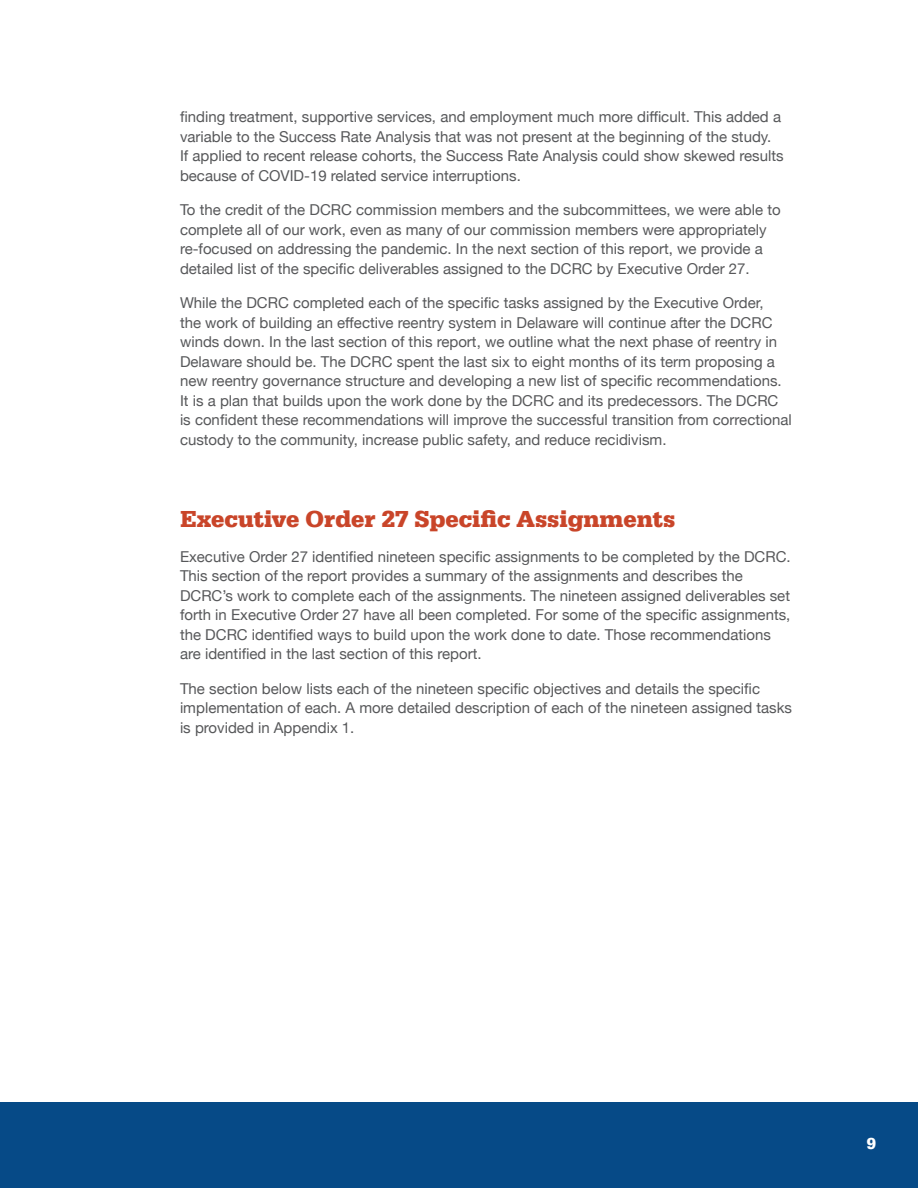
<style>
.page{position:relative;width:918px;height:1188px;background:#fff}
.page>*{position:absolute;margin:0;border:0;box-sizing:border-box;transform-origin:0 0}
.t1{font:700 24px "Serifa";color:#c94529}
.t2{font:700 16.5px "Serifa";color:#fff}
.t3{font:15px/19.5px "Helvetica Neue";color:#57585a}
</style>
<div class="page">
<div style="left:0;top:1102px;width:918px;height:86px;background:#064a87"></div>
<p class="t3" style="left:180px;top:108px;width:605px">finding treatment, supportive services, and employment much more difficult. This added a variable to the Success Rate Analysis that was not present at the beginning of the study.<br>If applied to recent release cohorts, the Success Rate Analysis could show skewed results because of COVID-19 related service interruptions.</p>
<p class="t3" style="left:180px;top:201px;width:602px">To the credit of the DCRC commission members and the subcommittees, we were able to complete all of our work, even as many of our commission members were appropriately re-focused on addressing the pandemic. In the next section of this report, we provide a detailed list of the specific deliverables assigned to the DCRC by Executive Order 27.</p>
<p class="t3" style="left:180px;top:294px;width:613px">While the DCRC completed each of the specific tasks assigned by the Executive Order,<br>the work of building an effective reentry system in Delaware will continue after the DCRC winds down. In the last section of this report, we outline what the next phase of reentry in Delaware should be. The DCRC spent the last six to eight months of its term proposing a new reentry governance structure and developing a new list of specific recommendations.<br>It is a plan that builds upon the work done by the DCRC and its predecessors. The DCRC is confident these recommendations will improve the successful transition from correctional custody to the community, increase public safety, and reduce recidivism.</p>
<h1 class="t1" style="left:180px;top:505px;width:497px">Executive Order 27 Specific Assignments</h1>
<p class="t3" style="left:180px;top:548px;width:612px">Executive Order 27 identified nineteen specific assignments to be completed by the DCRC.<br>This section of the report provides a summary of the assignments and describes the DCRC’s work to complete each of the assignments. The nineteen assigned deliverables set forth in Executive Order 27 have all been completed. For some of the specific assignments, the DCRC identified ways to build upon the work done to date. Those recommendations are identified in the last section of this report.</p>
<p class="t3" style="left:180px;top:680px;width:614px">The section below lists each of the nineteen specific objectives and details the specific implementation of each. A more detailed description of each of the nineteen assigned tasks is provided in Appendix 1.</p>
<p class="t2" style="left:867px;top:1134px;width:11px">9</p>
</div>
